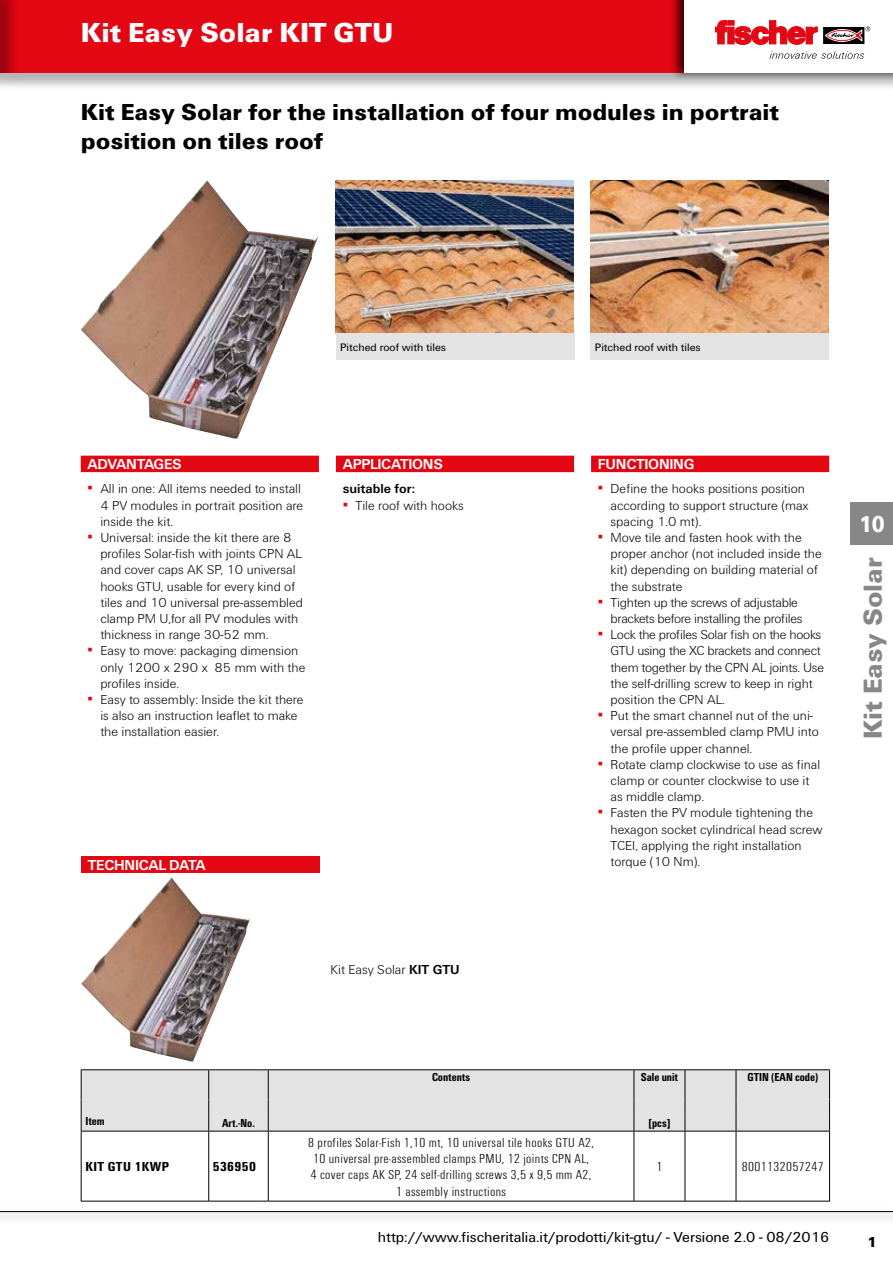
<style>
.page{position:relative;width:893px;height:1263px;background:#fff}
.page>*{position:absolute;margin:0;border:0;box-sizing:border-box;transform-origin:0 0}
.t1{font:900 28.5px "Fi We";color:#fff}
.t2{font:900 27px "Fi We";color:#878787}
.t3{font:900 24px/28.8px "Fi We";color:#000}
.t4{font:900 24px "Fi We";color:#fff;scale:.88 1}
.t5{font:15px "Fi We";color:#000}
.t6{font:700 15px "Fi We";letter-spacing:-.02em;color:#fff}
.t7{font:900 15px "Fi We";color:#000}
.t8{font:300 13.5px/16.2px "Fi We";color:#000}
.t9{font:300 13.5px/16.2px "Fi We";letter-spacing:-.02em;color:#000}
.t10{font:300 condensed 13.5px/16.2px "Fi We";letter-spacing:.025em;color:#000;text-align:center;scale:1.1 1}
.t11{font:700 condensed 13.5px "Fi We";letter-spacing:.025em;color:#000;scale:1.1 1}
.t12{font:700 13.5px "Fi We";color:#000}
.t13{font:700 condensed 12px "Fi We";color:#000}
.t14{font:11.25px "Fi We";color:#000}
.s1{font-weight:400;color:#e30613}
.s2{font-weight:700}
</style>
<div class="page">
<div style="left:0;top:1207px;width:893px;height:17px;background:#000;opacity:.75"></div>
<hr style="left:0;top:1211px;width:893px;height:1px;background:#000">
<div style="left:2px;top:0;width:891px;height:91px;background:#000;opacity:.3"></div>
<div style="left:0;top:0;width:893px;height:72px;background:#e30613"></div>
<div style="left:0;top:0;width:19px;height:91px;background:#000;opacity:.29"></div>
<hr style="left:0;top:0;width:1px;height:72px;background:#e30613">
<div style="left:670px;top:0;width:223px;height:81px;background:#000;opacity:.75"></div>
<div style="left:685px;top:0;width:208px;height:72px;background:#fff"></div>
<svg style="left:823px;top:27px;width:41px;height:17px"></svg>
<svg style="left:715px;top:21px;width:102px;height:24px"></svg>
<svg style="left:825px;top:26px;width:45px;height:15px"></svg>
<svg style="left:769px;top:51px;width:95px;height:8px"></svg>
<div style="left:850px;top:502px;width:43px;height:42px;background:#878787"></div>
<img style="left:336px;top:180px;width:238px;height:153px">
<img style="left:81px;top:180px;width:238px;height:259px">
<img style="left:591px;top:180px;width:238px;height:153px">
<div style="left:336px;top:333px;width:238px;height:27px;background:#e3e3e3"></div>
<div style="left:81px;top:456px;width:238px;height:16px;background:#e30613"></div>
<div style="left:82px;top:1070px;width:747px;height:61px;background:#e3e3e3"></div>
<svg style="left:82px;top:1132px;width:747px;height:69px"></svg>
<svg style="left:81px;top:1070px;width:1px;height:61px"></svg>
<svg style="left:208px;top:1070px;width:1px;height:61px"></svg>
<hr style="left:81px;top:1131px;width:128px;height:1px;background:#000">
<hr style="left:81px;top:1069px;width:128px;height:1px;background:#000">
<hr style="left:209px;top:1069px;width:51px;height:1px;background:#000">
<hr style="left:268px;top:1069px;width:366px;height:1px;background:#000">
<hr style="left:634px;top:1069px;width:51px;height:1px;background:#000">
<hr style="left:685px;top:1069px;width:51px;height:1px;background:#000">
<hr style="left:736px;top:1069px;width:94px;height:1px;background:#000">
<hr style="left:209px;top:1131px;width:51px;height:1px;background:#000">
<hr style="left:81px;top:1201px;width:128px;height:1px;background:#000">
<hr style="left:209px;top:1201px;width:51px;height:1px;background:#000">
<hr style="left:268px;top:1201px;width:366px;height:1px;background:#000">
<hr style="left:634px;top:1201px;width:51px;height:1px;background:#000">
<hr style="left:685px;top:1201px;width:51px;height:1px;background:#000">
<hr style="left:736px;top:1201px;width:94px;height:1px;background:#000">
<hr style="left:81px;top:1131px;width:1px;height:70px;background:#000">
<hr style="left:208px;top:1131px;width:1px;height:70px;background:#000">
<hr style="left:268px;top:1131px;width:1px;height:70px;background:#000">
<hr style="left:634px;top:1131px;width:1px;height:70px;background:#000">
<hr style="left:685px;top:1131px;width:1px;height:70px;background:#000">
<hr style="left:736px;top:1131px;width:1px;height:70px;background:#000">
<hr style="left:829px;top:1131px;width:1px;height:70px;background:#000">
<svg style="left:260px;top:1069px;width:9px;height:63px"></svg>
<svg style="left:634px;top:1070px;width:1px;height:61px"></svg>
<svg style="left:685px;top:1070px;width:1px;height:61px"></svg>
<svg style="left:736px;top:1070px;width:1px;height:61px"></svg>
<svg style="left:829px;top:1070px;width:1px;height:61px"></svg>
<hr style="left:268px;top:1131px;width:366px;height:1px;background:#000">
<hr style="left:634px;top:1131px;width:51px;height:1px;background:#000">
<hr style="left:685px;top:1131px;width:51px;height:1px;background:#000">
<hr style="left:736px;top:1131px;width:94px;height:1px;background:#000">
<div style="left:81px;top:856px;width:238px;height:17px;background:#e30613"></div>
<img style="left:81px;top:877px;width:170px;height:184px">
<div style="left:591px;top:333px;width:238px;height:27px;background:#e3e3e3"></div>
<div style="left:336px;top:456px;width:238px;height:16px;background:#e30613"></div>
<div style="left:591px;top:456px;width:238px;height:16px;background:#e30613"></div>
<h1 class="t1" style="left:81px;top:16px;width:314px">Kit Easy Solar KIT GTU</h1>
<h3 class="t3" style="left:81px;top:98px;width:700px">Kit Easy Solar for the installation of four modules in portrait position on tiles roof</h3>
<p class="t14" style="left:340px;top:341px;width:107px">Pitched roof with tiles</p>
<p class="t14" style="left:595px;top:341px;width:107px">Pitched roof with tiles</p>
<p class="t6" style="left:88px;top:455px;width:96px">ADVANTAGES</p>
<p class="t8" style="left:100px;top:481px;width:204px;text-indent:-13px"><span class="s1">▪</span> All in one: All items needed to install<br>4 PV modules in portrait position are inside the kit.</p>
<p class="t8" style="left:100px;top:530px;width:204px;text-indent:-13px"><span class="s1">▪</span> Universal: inside the kit there are 8 profiles Solar-fish with joints CPN AL and cover caps AK SP, 10 universal hooks GTU, usable for every kind of tiles and 10 universal pre-assembled clamp PM U,for all PV modules with thickness in range 30-52 mm.</p>
<p class="t8" style="left:100px;top:643px;width:207px;text-indent:-13px"><span class="s1">▪</span> Easy to move: packaging dimension only 1200 x 290 x 85 mm with the profiles inside.</p>
<p class="t8" style="left:100px;top:692px;width:205px;text-indent:-13px"><span class="s1">▪</span> Easy to assembly: Inside the kit there is also an instruction leaflet to make the installation easier.</p>
<p class="t6" style="left:343px;top:455px;width:102px">APPLICATIONS</p>
<p class="t12" style="left:343px;top:481px;width:74px">suitable for:</p>
<p class="t8" style="left:343px;top:497px;width:122px"><span class="s1">▪</span> Tile roof with hooks</p>
<p class="t6" style="left:88px;top:857px;width:119px">TECHNICAL DATA</p>
<p class="t8" style="left:331px;top:962px;width:130px">Kit Easy Solar <span class="s2">KIT GTU</span></p>
<p class="t6" style="left:598px;top:455px;width:98px">FUNCTIONING</p>
<p class="t8" style="left:611px;top:481px;width:200px;text-indent:-13px"><span class="s1">▪</span> Define the hooks positions position according to support structure (max spacing 1.0 mt).</p>
<p class="t8" style="left:611px;top:530px;width:213px;text-indent:-13px"><span class="s1">▪</span> Move tile and fasten hook with the proper anchor (not included inside the kit) depending on building material of the substrate</p>
<p class="t9" style="left:611px;top:594px;width:193px;text-indent:-13px"><span class="s1">▪</span> Tighten up the screws of adjustable brackets before installing the profiles</p>
<p class="t9" style="left:611px;top:627px;width:215px;text-indent:-13px"><span class="s1">▪</span> Lock the profiles Solar fish on the hooks GTU using the XC brackets and connect them together by the CPN AL joints. Use the self-drilling screw to keep in right position the CPN AL.</p>
<p class="t8" style="left:611px;top:708px;width:210px;text-indent:-13px"><span class="s1">▪</span> Put the smart channel nut of the uni&shy;versal pre-assembled clamp PMU into the profile upper channel.</p>
<p class="t8" style="left:611px;top:756px;width:211px;text-indent:-13px"><span class="s1">▪</span> Rotate clamp clockwise to use as final clamp or counter clockwise to use it as middle clamp.</p>
<p class="t8" style="left:611px;top:805px;width:213px;text-indent:-13px"><span class="s1">▪</span> Fasten the PV module tightening the hexagon socket cylindrical head screw<br>TCEI, applying the right installation torque (10 Nm).</p>
<h3 class="t4" style="left:859px;top:510px;width:31px">10</h3>
<h2 class="t2" style="left:857px;top:739px;width:183px;rotate:-90deg">Kit Easy Solar</h2>
<p class="t13" style="left:432px;top:1070px;width:40px">Contents</p>
<p class="t13" style="left:641px;top:1070px;width:39px">Sale unit</p>
<p class="t13" style="left:747px;top:1070px;width:72px">GTIN (EAN code)</p>
<p class="t13" style="left:85px;top:1114px;width:21px">Item</p>
<p class="t13" style="left:222px;top:1116px;width:34px">Art.-No.</p>
<p class="t13" style="left:648px;top:1116px;width:24px">[pcs]</p>
<p class="t11" style="left:85px;top:1159px;width:78px">KIT GTU 1KWP</p>
<p class="t11" style="left:213px;top:1159px;width:41px">536950</p>
<p class="t10" style="left:308px;top:1135px;width:261px">8 profiles Solar-Fish 1,10 mt, 10 universal tile hooks GTU A2, 10 universal pre-assembled clamps PMU, 12 joints CPN AL,<br>4 cover caps AK SP, 24 self-drilling screws 3,5 x 9,5 mm A2, 1 assembly instructions</p>
<p class="t10" style="left:656px;top:1159px;width:7px">1</p>
<p class="t10" style="left:742px;top:1159px;width:76px">8001132057247</p>
<p class="t5" style="left:378px;top:1228px;width:453px">http://www.fischeritalia.it/prodotti/kit-gtu/ - Versione 2.0 - 08/2016</p>
<p class="t7" style="left:867px;top:1234px;width:11px">1</p>
</div>
